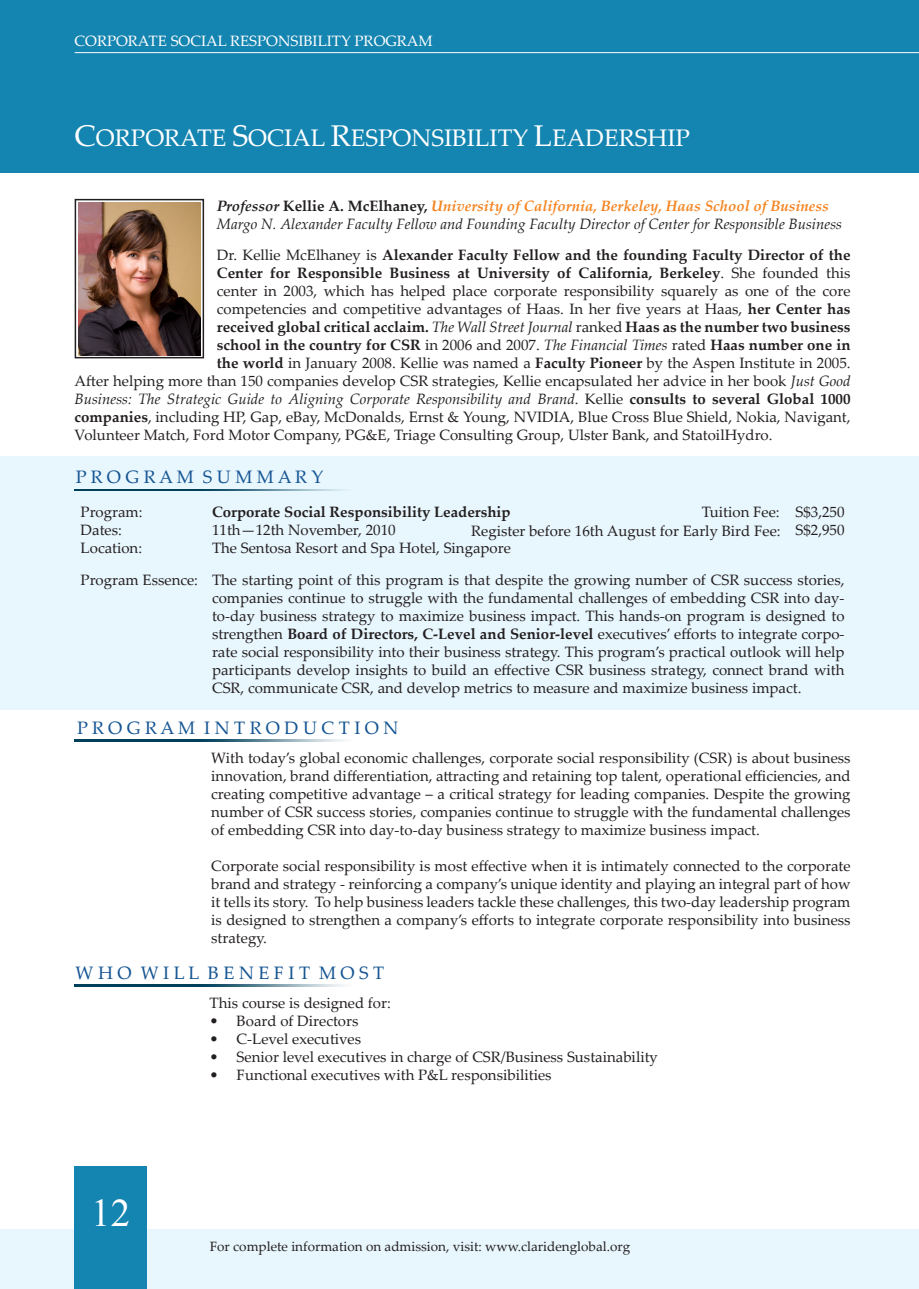
<style>
.page{position:relative;width:919px;height:1289px;background:#fff}
.page>*{position:absolute;margin:0;border:0;box-sizing:border-box;transform-origin:0 0}
.t1{font:39px "Times New Roman";color:#fff}
.t2{font:24px "Palatino Linotype";color:#fff}
.t3{font:18px "Palatino Linotype";color:#155593}
.t4{font:15px/18px "Palatino Linotype";color:#231f20;text-align:justify}
.t5{font:700 15px "Palatino Linotype";color:#231f20}
.t6{font:italic 15px "Palatino Linotype";color:#231f20}
.t7{font:italic 700 15px "Palatino Linotype";color:#f58420}
.t8{font:15px "Palatino Linotype";color:#fff}
.t9{font:13.5px "Palatino Linotype";color:#231f20}
.s1{font-size:30px}
.s2{color:#231f20}
.s3{font-style:normal;color:#231f20}
.s4{font-weight:400}
.s5{font-weight:700}
.s6{font-weight:400;font-style:italic}
.s7{font-style:italic}
.s8{font-style:normal}
.s9{font-weight:700;font-style:normal}
</style>
<div class="page">
<div style="left:0;top:0;width:918px;height:173px;background:#1484b0"></div>
<div style="left:0;top:456px;width:918px;height:254px;background:#e8f6fd"></div>
<div style="left:0;top:1229px;width:918px;height:59px;background:#e8f6fd"></div>
<div style="left:75px;top:1166px;width:72px;height:122px;background:#1484b0"></div>
<img style="left:75px;top:489px;width:269px;height:2px">
<img style="left:75px;top:740px;width:269px;height:1px">
<img style="left:75px;top:984px;width:269px;height:2px">
<div style="left:75px;top:199px;width:129px;height:159px;border:2px solid #231f20"></div>
<img style="left:78px;top:203px;width:123px;height:152px">
<hr style="left:75px;top:52px;width:843px;height:1px;background:#fff">
<p class="t8" style="left:75px;top:30px;width:359px">CORPORATE SOCIAL RESPONSIBILITY PROGRAM</p>
<p class="t2" style="left:75px;top:121px;width:617px"><span class="s1">C</span>ORPORATE <span class="s1">S</span>OCIAL <span class="s1">R</span>ESPONSIBILITY <span class="s1">L</span>EADERSHIP</p>
<p class="t7" style="left:217px;top:195px;width:613px"><span class="s2">Professor</span> <span class="s3">Kellie A. McElhaney,</span> University of California, Berkeley, Haas School of Business</p>
<p class="t6" style="left:217px;top:213px;width:626px">Margo N. Alexander Faculty Fellow and Founding Faculty Director of Center for Responsible Business</p>
<p class="t5" style="left:217px;top:244px;width:635px"><span class="s4">Dr. Kellie McElhaney is</span> Alexander Faculty Fellow and the founding Faculty Director of the</p>
<p class="t5" style="left:217px;top:262px;width:635px">Center for Responsible Business at University of California, Berkeley<span class="s4">. She founded this</span></p>
<p class="t4" style="left:217px;top:281px;width:635px">center in 2003, which has helped place corporate responsibility squarely as one of the core</p>
<p class="t4" style="left:217px;top:299px;width:635px">competencies and competitive advantages of Haas. In her five years at Haas, <span class="s5">her Center has</span></p>
<p class="t5" style="left:217px;top:316px;width:635px">received global critical acclaim. <span class="s6">The Wall Street Journal</span> <span class="s4">ranked</span> Haas as the number two business</p>
<p class="t5" style="left:217px;top:334px;width:635px">school in the country for CSR <span class="s4">in 2006 and 2007.</span> <span class="s6">The Financial Times</span> <span class="s4">rated</span> Haas number one in</p>
<p class="t4" style="left:217px;top:353px;width:635px"><span class="s5">the world</span> in January 2008. Kellie was named a <span class="s5">Faculty Pioneer</span> by the Aspen Institute in 2005.</p>
<p class="t4" style="left:75px;top:371px;width:777px">After helping more than 150 companies develop CSR strategies, Kellie encapsulated her advice in her book <span class="s7">Just Good</span></p>
<p class="t6" style="left:75px;top:388px;width:777px">Business: The Strategic Guide to Aligning Corporate Responsibility and Brand<span class="s8">. Kellie</span> <span class="s9">consults to several Global 1000</span></p>
<p class="t4" style="left:75px;top:407px;width:777px"><span class="s5">companies</span>, including HP, Gap, eBay, McDonalds, Ernst &amp; Young, NVIDIA, Blue Cross Blue Shield, Nokia, Navigant,</p>
<p class="t4" style="left:75px;top:425px;width:699px">Volunteer Match, Ford Motor Company, PG&amp;E, Triage Consulting Group, Ulster Bank, and StatoilHydro.</p>
<p class="t3" style="left:76px;top:464px;width:249px">P R O G R A M S U M M A R Y</p>
<p class="t4" style="left:81px;top:502px;width:63px">Program:</p>
<p class="t4" style="left:81px;top:520px;width:43px">Dates:</p>
<p class="t4" style="left:81px;top:538px;width:63px">Location:</p>
<p class="t4" style="left:701px;top:502px;width:79px">Tuition Fee:</p>
<p class="t4" style="left:795px;top:502px;width:51px">S$3,250</p>
<p class="t4" style="left:795px;top:520px;width:51px">S$2,950</p>
<p class="t5" style="left:212px;top:501px;width:300px">Corporate Social Responsibility Leadership</p>
<p class="t4" style="left:212px;top:520px;width:185px">11th—12th November, 2010</p>
<p class="t4" style="left:212px;top:538px;width:300px">The Sentosa Resort and Spa Hotel, Singapore</p>
<p class="t4" style="left:471px;top:521px;width:311px">Register before 16th August for Early Bird Fee:</p>
<p class="t4" style="left:81px;top:570px;width:119px">Program Essence:</p>
<p class="t4" style="left:212px;top:570px;width:634px">The starting point of this program is that despite the growing number of CSR success stories, companies continue to struggle with the fundamental challenges of embedding CSR into day&shy;to-day business strategy to maximize business impact. This hands-on program is designed to strengthen <span class="s5">Board of Directors, C-Level and Senior-level</span> executives’ efforts to integrate corpo&shy;rate social responsibility into their business strategy. This program’s practical outlook will help participants develop insights to build an effective CSR business strategy, connect brand with CSR, communicate CSR, and develop metrics to measure and maximize business impact.</p>
<p class="t3" style="left:77px;top:714px;width:323px">P R O G R A M I N T R O D U C T I O N</p>
<p class="t4" style="left:211px;top:748px;width:641px">With today’s global economic challenges, corporate social responsibility (CSR) is about business innovation, brand differentiation, attracting and retaining top talent, operational efficiencies, and creating competitive advantage – a critical strategy for leading companies. Despite the growing number of CSR success stories, companies continue to struggle with the fundamental challenges of embedding CSR into day-to-day business strategy to maximize business impact.</p>
<p class="t4" style="left:211px;top:856px;width:641px">Corporate social responsibility is most effective when it is intimately connected to the corporate brand and strategy - reinforcing a company’s unique identity and playing an integral part of how it tells its story. To help business leaders tackle these challenges, this two-day leadership program is designed to strengthen a company’s efforts to integrate corporate responsibility into business strategy.</p>
<p class="t3" style="left:76px;top:960px;width:310px">W H O W I L L B E N E F I T M O S T</p>
<p class="t1" style="left:91px;top:1186px;width:40px">12</p>
<p class="t4" style="left:210px;top:993px;width:183px">This course is designed for:</p>
<p class="t4" style="left:210px;top:1011px;width:150px">• Board of Directors</p>
<p class="t4" style="left:210px;top:1029px;width:153px">• C-Level executives</p>
<p class="t4" style="left:210px;top:1047px;width:450px">• Senior level executives in charge of CSR/Business Sustainability</p>
<p class="t4" style="left:210px;top:1065px;width:343px">• Functional executives with P&amp;L responsibilities</p>
<p class="t9" style="left:210px;top:1236px;width:422px">For complete information on admission, visit: www.claridenglobal.org</p>
</div>
